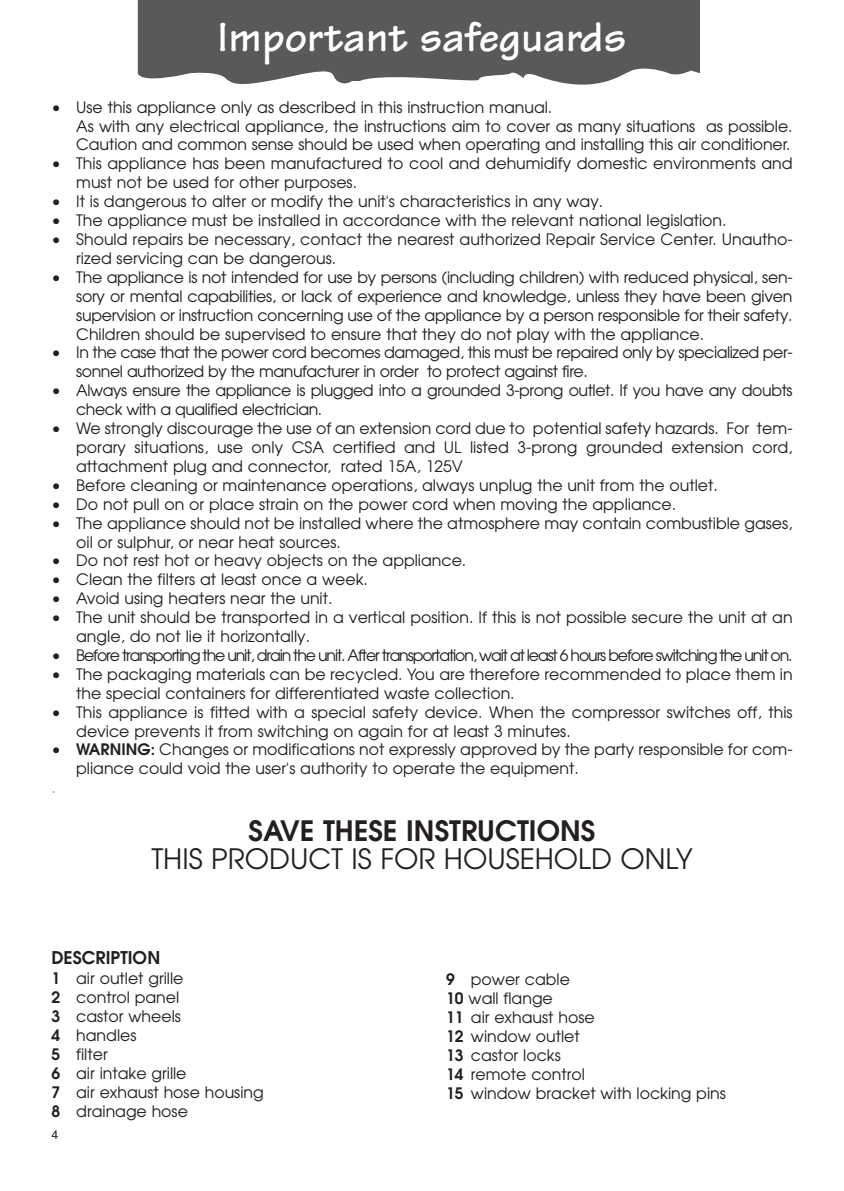
<style>
.page{position:relative;width:844px;height:1191px;background:#fff}
.page>*{position:absolute;margin:0;border:0;box-sizing:border-box;transform-origin:0 0}
.t1{font:700 43.75px "Tekton";color:#fff}
.t2{font:28px "Avant Garde";color:#231f20}
.t3{font:600 28px "Avant Garde";color:#231f20}
.t4{font:600 17.5px "Avant Garde";color:#231f20}
.t5{font:15.75px/18.9px "Avant Garde";color:#231f20}
.t6{font:15.75px/18.9px "Avant Garde";letter-spacing:-.03em;color:#231f20}
.t7{font:15.75px "Avant Garde";letter-spacing:-.07em;color:#231f20}
.t8{font:15.75px "Avant Garde";color:#5ebb50}
.t9{font:12.25px "Helvetica";color:#231f20}
.s1{font-weight:600}
</style>
<div class="page">
<svg style="left:138px;top:0;width:561px;height:85px;background:#676767"></svg>
<h1 class="t1" style="left:217px;top:22px;width:410px">Important safeguards</h1>
<p class="t5" style="left:76px;top:99px;width:717px;text-indent:-25px">• Use this appliance only as described in this instruction manual.<br>As with any electrical appliance, the instructions aim to cover as many situations as possible.<br>Caution and common sense should be used when operating and installing this air conditioner.</p>
<p class="t5" style="left:76px;top:156px;width:717px;text-indent:-25px">• This appliance has been manufactured to cool and dehumidify domestic environments and must not be used for other purposes.</p>
<p class="t5" style="left:51px;top:193px;width:553px">• It is dangerous to alter or modify the unit's characteristics in any way.</p>
<p class="t5" style="left:51px;top:212px;width:676px">• The appliance must be installed in accordance with the relevant national legislation.</p>
<p class="t5" style="left:76px;top:231px;width:717px;text-indent:-25px">• Should repairs be necessary, contact the nearest authorized Repair Service Center. Unautho&shy;rized servicing can be dangerous.</p>
<p class="t5" style="left:76px;top:269px;width:717px;text-align:justify;text-indent:-25px">• The appliance is not intended for use by persons (including children) with reduced physical, sen&shy;sory or mental capabilities, or lack of experience and knowledge, unless they have been given supervision or instruction concerning use of the appliance by a person responsible for their safety.<br>Children should be supervised to ensure that they do not play with the appliance.</p>
<p class="t6" style="left:76px;top:345px;width:717px;text-indent:-25px">• In the case that the power cord becomes damaged, this must be repaired only by specialized per&shy;sonnel authorized by the manufacturer in order to protect against fire.</p>
<p class="t6" style="left:76px;top:382px;width:717px;text-indent:-25px">• Always ensure the appliance is plugged into a grounded 3-prong outlet. If you have any doubts check with a qualified electrician.</p>
<p class="t5" style="left:76px;top:420px;width:717px;text-align:justify;text-indent:-25px">• We strongly discourage the use of an extension cord due to potential safety hazards. For tem&shy;porary situations, use only CSA certified and UL listed 3-prong grounded extension cord, attachment plug and connector, rated 15A, 125V</p>
<p class="t5" style="left:51px;top:477px;width:667px">• Before cleaning or maintenance operations, always unplug the unit from the outlet.</p>
<p class="t5" style="left:51px;top:496px;width:626px">• Do not pull on or place strain on the power cord when moving the appliance.</p>
<p class="t5" style="left:76px;top:515px;width:717px;text-indent:-25px">• The appliance should not be installed where the atmosphere may contain combustible gases, oil or sulphur, or near heat sources.</p>
<p class="t5" style="left:51px;top:552px;width:416px">• Do not rest hot or heavy objects on the appliance.</p>
<p class="t5" style="left:51px;top:571px;width:318px">• Clean the filters at least once a week.</p>
<p class="t5" style="left:51px;top:590px;width:282px">• Avoid using heaters near the unit.</p>
<p class="t5" style="left:76px;top:609px;width:717px;text-indent:-25px">• The unit should be transported in a vertical position. If this is not possible secure the unit at an angle, do not lie it horizontally.</p>
<p class="t7" style="left:51px;top:649px;width:742px">• Before transporting the unit, drain the unit. After transportation, wait at least 6 hours before switching the unit on.</p>
<p class="t5" style="left:76px;top:666px;width:717px;text-indent:-25px">• The packaging materials can be recycled. You are therefore recommended to place them in the special containers for differentiated waste collection.</p>
<p class="t5" style="left:76px;top:704px;width:717px;text-indent:-25px">• This appliance is fitted with a special safety device. When the compressor switches off, this device prevents it from switching on again for at least 3 minutes.</p>
<p class="t5" style="left:76px;top:741px;width:717px;text-indent:-25px">• <span class="s1">WARNING:</span> Changes or modifications not expressly approved by the party responsible for com&shy;pliance could void the user's authority to operate the equipment.</p>
<p class="t8" style="left:51px;top:781px;width:6px">.</p>
<h2 class="t3" style="left:248px;top:820px;width:348px">SAVE THESE INSTRUCTIONS</h2>
<h2 class="t2" style="left:151px;top:848px;width:542px">THIS PRODUCT IS FOR HOUSEHOLD ONLY</h2>
<p class="t4" style="left:51px;top:951px;width:110px">DESCRIPTION</p>
<p class="t5" style="left:51px;top:970px;width:214px"><span class="s1">1</span> air outlet grille<br><span class="s1">2</span> control panel<br><span class="s1">3</span> castor wheels<br><span class="s1">4</span> handles<br><span class="s1">5</span> filter<br><span class="s1">6</span> air intake grille<br><span class="s1">7</span> air exhaust hose housing<br><span class="s1">8</span> drainage hose</p>
<p class="t5" style="left:446px;top:971px;width:281px"><span class="s1">9</span> power cable<br><span class="s1">10</span> wall flange<br><span class="s1">11</span> air exhaust hose<br><span class="s1">12</span> window outlet<br><span class="s1">13</span> castor locks<br><span class="s1">14</span> remote control<br><span class="s1">15</span> window bracket with locking pins</p>
<p class="t9" style="left:51px;top:1130px;width:8px">4</p>
</div>
